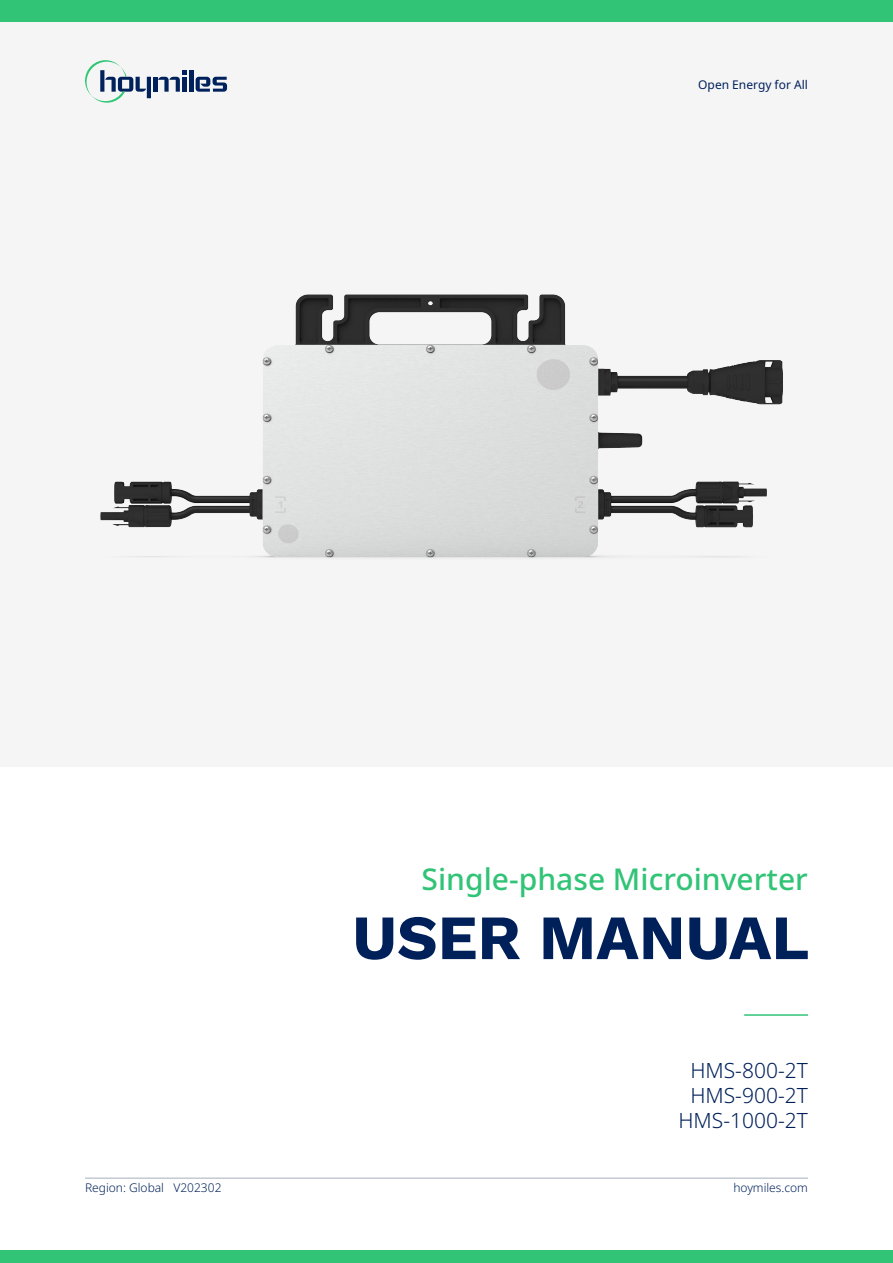
<style>
.page{position:relative;width:893px;height:1263px;background:#fff}
.page>*{position:absolute;margin:0;border:0;box-sizing:border-box;transform-origin:0 0}
.t1{font:700 63px "Work Sans";color:#00205a}
.t2{font:500 30px "Noto Sans";color:#31c477}
.t3{font:300 21px "Noto Sans";color:#00205a}
.t4{font:300 12px "Noto Sans";color:#00205a}
.t5{font:12px "Noto Sans";color:#00205a}
</style>
<div class="page">
<div style="left:0;top:0;width:893px;height:767px;background:#f5f5f6"></div>
<img style="left:100px;top:70px;width:683px;height:488px">
<div style="left:0;top:0;width:893px;height:21px;background:#31c477"></div>
<hr style="left:85px;top:1178px;width:723px;height:1px;background:#a7b0bc">
<div style="left:0;top:1250px;width:893px;height:13px;background:#31c477"></div>
<hr style="left:744px;top:1014px;width:64px;height:2px;background:#31c477">
<hr style="left:189px;top:71px;width:4px;height:21px;background:#00215c">
<hr style="left:153px;top:77px;width:4px;height:15px;background:#00215c">
<svg style="left:158px;top:71px;width:28px;height:21px"></svg>
<svg style="left:196px;top:77px;width:31px;height:15px"></svg>
<svg style="left:85px;top:60px;width:66px;height:45px"></svg>
<p class="t5" style="left:698px;top:76px;width:111px">Open Energy for All</p>
<p class="t2" style="left:422px;top:858px;width:388px">Single-phase Microinverter</p>
<p class="t1" style="left:352px;top:890px;width:459px">USER MANUAL</p>
<p class="t3" style="left:690px;top:1055px;width:119px">HMS-800-2T</p>
<p class="t3" style="left:690px;top:1081px;width:119px">HMS-900-2T</p>
<p class="t3" style="left:678px;top:1106px;width:131px">HMS-1000-2T</p>
<p class="t4" style="left:85px;top:1180px;width:138px">Region: Global V202302</p>
<p class="t4" style="left:733px;top:1180px;width:76px">hoymiles.com</p>
</div>
